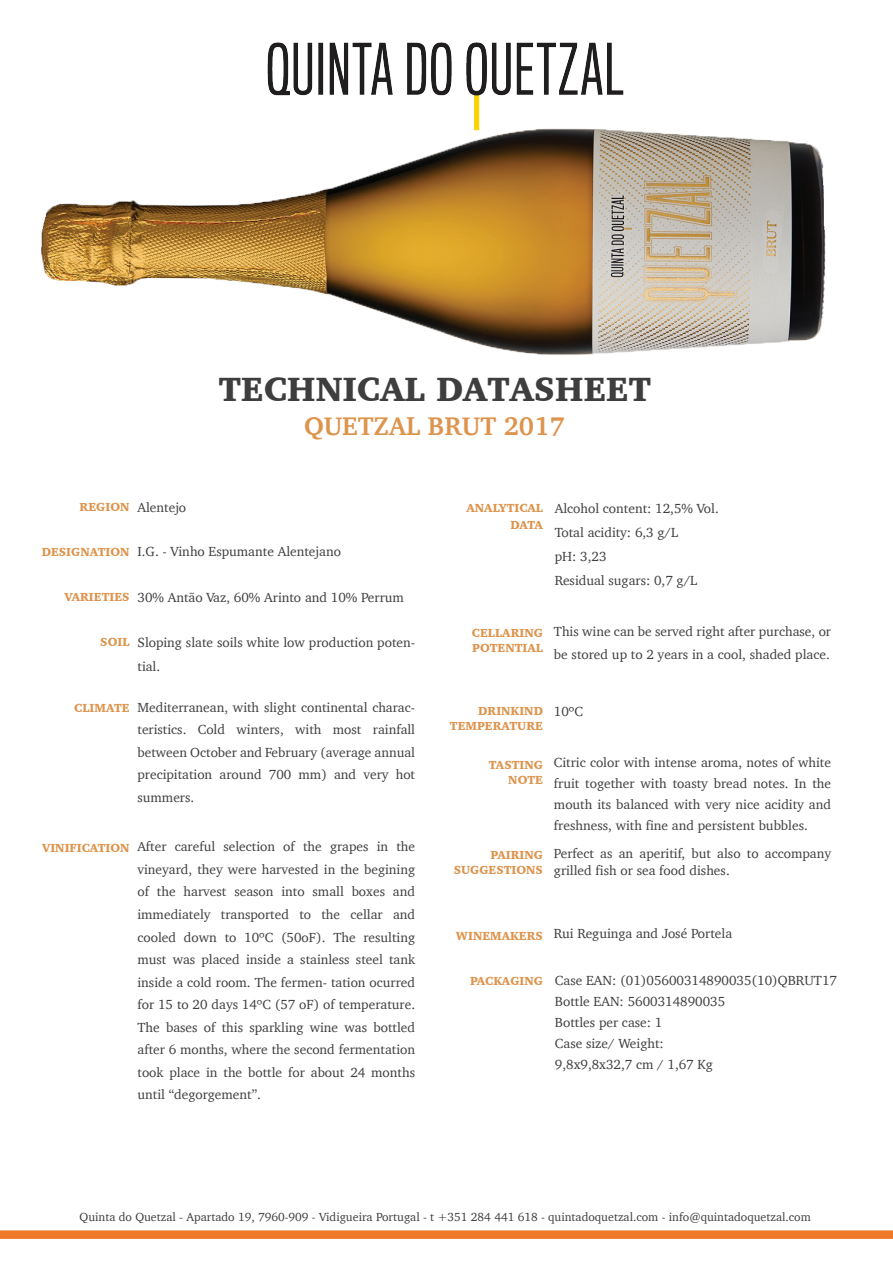
<style>
.page{position:relative;width:893px;height:1263px;background:#fff}
.page>*{position:absolute;margin:0;border:0;box-sizing:border-box;transform-origin:0 0}
.t1{font:900 34.5px "Charter";color:#3e3e3f}
.t2{font:700 26.1px "Charter";color:#dd944d}
.t3{font:13.5px/22.5px "Charter";color:#3e3e3f}
.t4{font:900 12px/15px "Charter";color:#dd944d;text-align:right}
.t5{font:12px "Charter";color:#3e3e3f}
</style>
<div class="page">
<img style="left:267px;top:42px;width:345px;height:38px">
<div style="left:0;top:1230px;width:893px;height:9px;background:#ef7929"></div>
<img style="left:41px;top:80px;width:785px;height:275px">
<h1 class="t1" style="left:219px;top:368px;width:434px">TECHNICAL DATASHEET</h1>
<h2 class="t2" style="left:304px;top:404px;width:262px">QUETZAL BRUT 2017</h2>
<p class="t4" style="left:80px;top:499px;width:51px">REGION</p>
<p class="t4" style="left:42px;top:544px;width:89px">DESIGNATION</p>
<p class="t4" style="left:64px;top:589px;width:67px">VARIETIES</p>
<p class="t4" style="left:100px;top:634px;width:31px">SOIL</p>
<p class="t4" style="left:74px;top:700px;width:57px">CLIMATE</p>
<p class="t4" style="left:42px;top:840px;width:89px">VINIFICATION</p>
<p class="t3" style="left:137px;top:496px;width:50px">Alentejo</p>
<p class="t3" style="left:137px;top:540px;width:205px">I.G. - Vinho Espumante Alentejano</p>
<p class="t3" style="left:137px;top:586px;width:268px">30% Antão Vaz, 60% Arinto and 10% Perrum</p>
<p class="t3" style="left:137px;top:631px;width:279px;line-height:24px">Sloping slate soils white low production poten&shy;tial.</p>
<p class="t3" style="left:137px;top:696px;width:279px;text-align:justify">Mediterranean, with slight continental charac&shy;teristics. Cold winters, with most rainfall between October and February (average annual precipitation around 700 mm) and very hot summers.</p>
<p class="t3" style="left:137px;top:835px;width:279px;text-align:justify">After careful selection of the grapes in the vineyard, they were harvested in the begining of the harvest season into small boxes and immediately transported to the cellar and cooled down to 10ºC (50oF). The resulting must was placed inside a stainless steel tank inside a cold room. The fermen- tation ocurred for 15 to 20 days 14ºC (57 oF) of temperature.<br>The bases of this sparkling wine was bottled after 6 months, where the second fermentation took place in the bottle for about 24 months until “degorgement”.</p>
<p class="t4" style="left:466px;top:499px;width:78px;line-height:16.5px">ANALYTICAL<br>DATA</p>
<p class="t4" style="left:472px;top:625px;width:73px;text-align:left">CELLARING<br>POTENTIAL</p>
<p class="t3" style="left:555px;top:496px;width:165px;line-height:24px">Alcohol content: 12,5% Vol.<br>Total acidity: 6,3 g/L<br>pH: 3,23<br>Residual sugars: 0,7 g/L</p>
<p class="t3" style="left:554px;top:620px;width:279px">This wine can be served right after purchase, or be stored up to 2 years in a cool, shaded place.</p>
<p class="t4" style="left:450px;top:703px;width:95px">DRINKIND<br>TEMPERATURE</p>
<p class="t4" style="left:489px;top:757px;width:56px">TASTING<br>NOTE</p>
<p class="t4" style="left:454px;top:847px;width:91px">PAIRING<br>SUGGESTIONS</p>
<p class="t3" style="left:554px;top:700px;width:30px">10ºC</p>
<p class="t3" style="left:554px;top:751px;width:279px;line-height:21px;text-align:justify">Citric color with intense aroma, notes of white fruit together with toasty bread notes. In the mouth its balanced with very nice acidity and freshness, with fine and persistent bubbles.</p>
<p class="t3" style="left:554px;top:845px;width:279px;line-height:16.5px">Perfect as an aperitif, but also to accompany grilled fish or sea food dishes.</p>
<p class="t4" style="left:456px;top:928px;width:89px">WINEMAKERS</p>
<p class="t4" style="left:470px;top:973px;width:74px">PACKAGING</p>
<p class="t3" style="left:554px;top:922px;width:180px">Rui Reguinga and José Portela</p>
<p class="t3" style="left:555px;top:969px;width:284px;line-height:21px">Case EAN: (01)05600314890035(10)QBRUT17<br>Bottle EAN: 5600314890035<br>Bottles per case: 1<br>Case size/ Weight:<br>9,8x9,8x32,7 cm / 1,67 Kg</p>
<p class="t5" style="left:80px;top:1206px;width:733px">Quinta do Quetzal - Apartado 19, 7960-909 - Vidigueira Portugal - t +351 284 441 618 - quintadoquetzal.com - info@quintadoquetzal.com</p>
</div>
